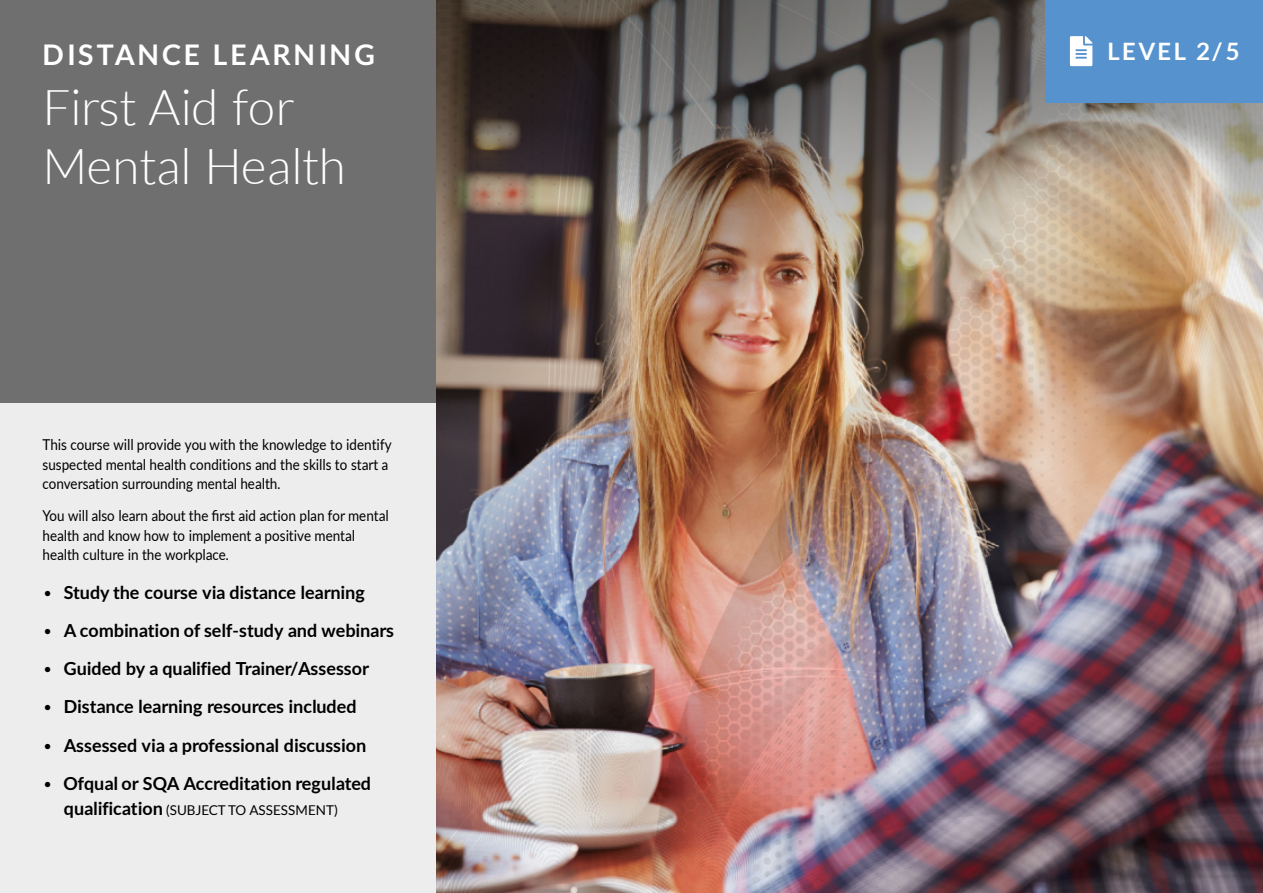
<style>
.page{position:relative;width:1263px;height:893px;background:#fff}
.page>*{position:absolute;margin:0;border:0;box-sizing:border-box;transform-origin:0 0}
.t1{font:300 49.5px/59.4px "Lato";letter-spacing:-.01em;color:#fff}
.t2{font:700 28.5px "Lato";letter-spacing:.095em;color:#fff}
.t3{font:700 24px "Lato";letter-spacing:.1em;color:#fff}
.t4{font:700 18px "Lato";letter-spacing:-.005em;color:#000}
.t5{font:15px/19.5px "Lato";color:#000;scale:.9 1}
.t6{font:13.5px "Lato";color:#000}
.s1{font-weight:300}
.s2{font-weight:700;font-size:18px}
</style>
<div class="page">
<img style="left:435px;top:0;width:828px;height:893px">
<div style="left:1045px;top:0;width:218px;height:103px;background:#5692ce"></div>
<div style="left:0;top:0;width:435px;height:446px;background:#706f6f"></div>
<div style="left:0;top:404px;width:435px;height:489px;background:#ededed"></div>
<svg style="left:1070px;top:36px;width:22px;height:30px"></svg>
<h2 class="t2" style="left:43px;top:43px;width:334px">DISTANCE LEARNING</h2>
<h3 class="t3" style="left:1107px;top:40px;width:134px">LEVEL 2/5</h3>
<h1 class="t1" style="left:43px;top:80px;width:305px">First Aid for<br>Mental Health</h1>
<p class="t5" style="left:43px;top:436px;width:389px">This course will provide you with the knowledge to identify suspected mental health conditions and the skills to start a conversation surrounding mental health.</p>
<p class="t5" style="left:43px;top:507px;width:386px">You will also learn about the first aid action plan for mental health and know how to implement a positive mental health culture in the workplace.</p>
<p class="t4" style="left:43px;top:584px;width:324px"><span class="s1">•</span> Study the course via distance learning</p>
<p class="t4" style="left:43px;top:622px;width:353px"><span class="s1">•</span> A combination of self-study and webinars</p>
<p class="t4" style="left:43px;top:661px;width:328px"><span class="s1">•</span> Guided by a qualified Trainer/Assessor</p>
<p class="t4" style="left:43px;top:699px;width:316px"><span class="s1">•</span> Distance learning resources included</p>
<p class="t4" style="left:43px;top:737px;width:325px"><span class="s1">•</span> Assessed via a professional discussion</p>
<p class="t4" style="left:43px;top:775px;width:330px"><span class="s1">•</span> Ofqual or SQA Accreditation regulated</p>
<p class="t6" style="left:64px;top:804px;width:276px"><span class="s2">qualification</span> (SUBJECT TO ASSESSMENT)</p>
</div>
